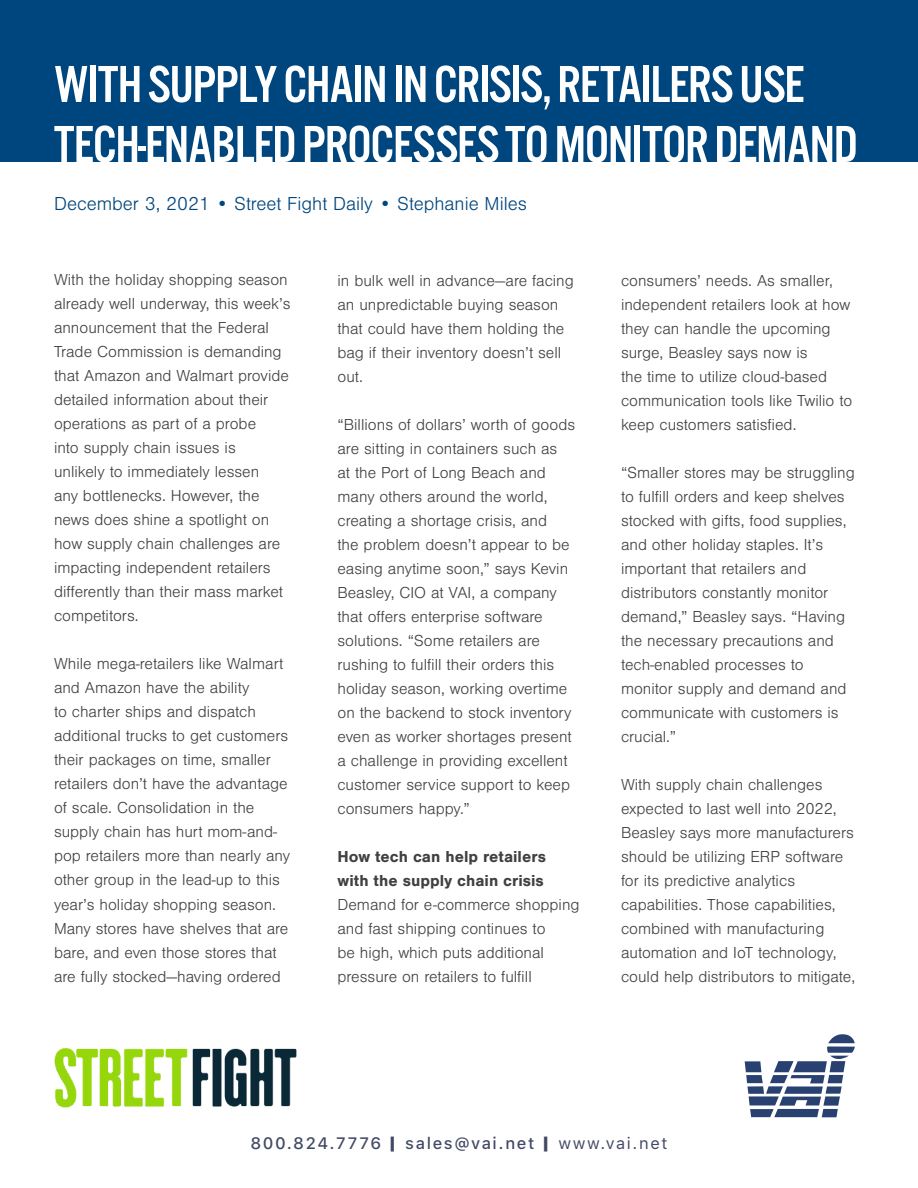
<style>
.page{position:relative;width:918px;height:1188px;background:#fff}
.page>*{position:absolute;margin:0;border:0;box-sizing:border-box;transform-origin:0 0}
.t1{font:54px/60px "Alternate Got No 3 D";letter-spacing:-.025em;color:#fff}
.t2{font:300 19.5px "Nimbus San";color:#00467e}
.t3{font:300 16.5px/24px "Nimbus San";color:#404040}
.t4{font:700 16.5px/24px "Nimbus San";color:#404040}
.t5{font:500 16.5px "SF Pro Text";letter-spacing:.1em;color:#424964}
.s1{font-weight:900}
.s2{font-weight:400}
</style>
<div class="page">
<div style="left:0;top:0;width:918px;height:161px;background:#00467e"></div>
<svg style="left:745px;top:1034px;width:110px;height:83px"></svg>
<img style="left:54px;top:1048px;width:243px;height:59px">
<h1 class="t1" style="left:54px;top:56px;width:805px">WITH SUPPLY CHAIN IN CRISIS, RETAILERS USE<br>TECH-ENABLED PROCESSES TO MONITOR DEMAND</h1>
<p class="t2" style="left:54px;top:193px;width:475px">December 3, 2021 • Street Fight Daily • Stephanie Miles</p>
<p class="t3" style="left:54px;top:268px;width:238px">With the holiday shopping season already well underway, this week’s announcement that the Federal<br>Trade Commission is demanding that Amazon and Walmart provide detailed information about their operations as part of a probe<br>into supply chain issues is unlikely to immediately lessen<br>any bottlenecks. However, the news does shine a spotlight on how supply chain challenges are impacting independent retailers differently than their mass market competitors.</p>
<p class="t3" style="left:54px;top:652px;width:238px">While mega-retailers like Walmart and Amazon have the ability<br>to charter ships and dispatch additional trucks to get customers their packages on time, smaller retailers don’t have the advantage of scale. Consolidation in the supply chain has hurt mom-and&shy;pop retailers more than nearly any other group in the lead-up to this year’s holiday shopping season.<br>Many stores have shelves that are bare, and even those stores that are fully stocked—having ordered</p>
<p class="t3" style="left:338px;top:269px;width:238px">in bulk well in advance—are facing an unpredictable buying season that could have them holding the bag if their inventory doesn’t sell out.</p>
<p class="t3" style="left:338px;top:413px;width:239px">“Billions of dollars’ worth of goods are sitting in containers such as<br>at the Port of Long Beach and many others around the world, creating a shortage crisis, and<br>the problem doesn’t appear to be easing anytime soon,” says Kevin<br>Beasley, CIO at VAI, a company that offers enterprise software solutions. “Some retailers are rushing to fulfill their orders this holiday season, working overtime on the backend to stock inventory even as worker shortages present a challenge in providing excellent customer service support to keep consumers happy.”</p>
<p class="t4" style="left:338px;top:844px;width:210px">How tech can help retailers with the supply chain crisis</p>
<p class="t3" style="left:338px;top:893px;width:243px">Demand for e-commerce shopping and fast shipping continues to<br>be high, which puts additional pressure on retailers to fulfill</p>
<p class="t3" style="left:621px;top:269px;width:233px">consumers’ needs. As smaller, independent retailers look at how they can handle the upcoming surge, Beasley says now is<br>the time to utilize cloud-based communication tools like Twilio to keep customers satisfied.</p>
<p class="t3" style="left:621px;top:461px;width:235px">“Smaller stores may be struggling to fulfill orders and keep shelves stocked with gifts, food supplies, and other holiday staples. It’s important that retailers and distributors constantly monitor demand,” Beasley says. “Having the necessary precautions and tech-enabled processes to monitor supply and demand and communicate with customers is crucial.”</p>
<p class="t3" style="left:621px;top:773px;width:236px">With supply chain challenges expected to last well into 2022,<br>Beasley says more manufacturers should be utilizing ERP software for its predictive analytics capabilities. Those capabilities, combined with manufacturing automation and IoT technology, could help distributors to mitigate,</p>
<p class="t5" style="left:250px;top:1134px;width:419px">800.824.7776 <span class="s1">|</span> sales@vai.net <span class="s1">|</span> <span class="s2">www.vai.net</span></p>
</div>
